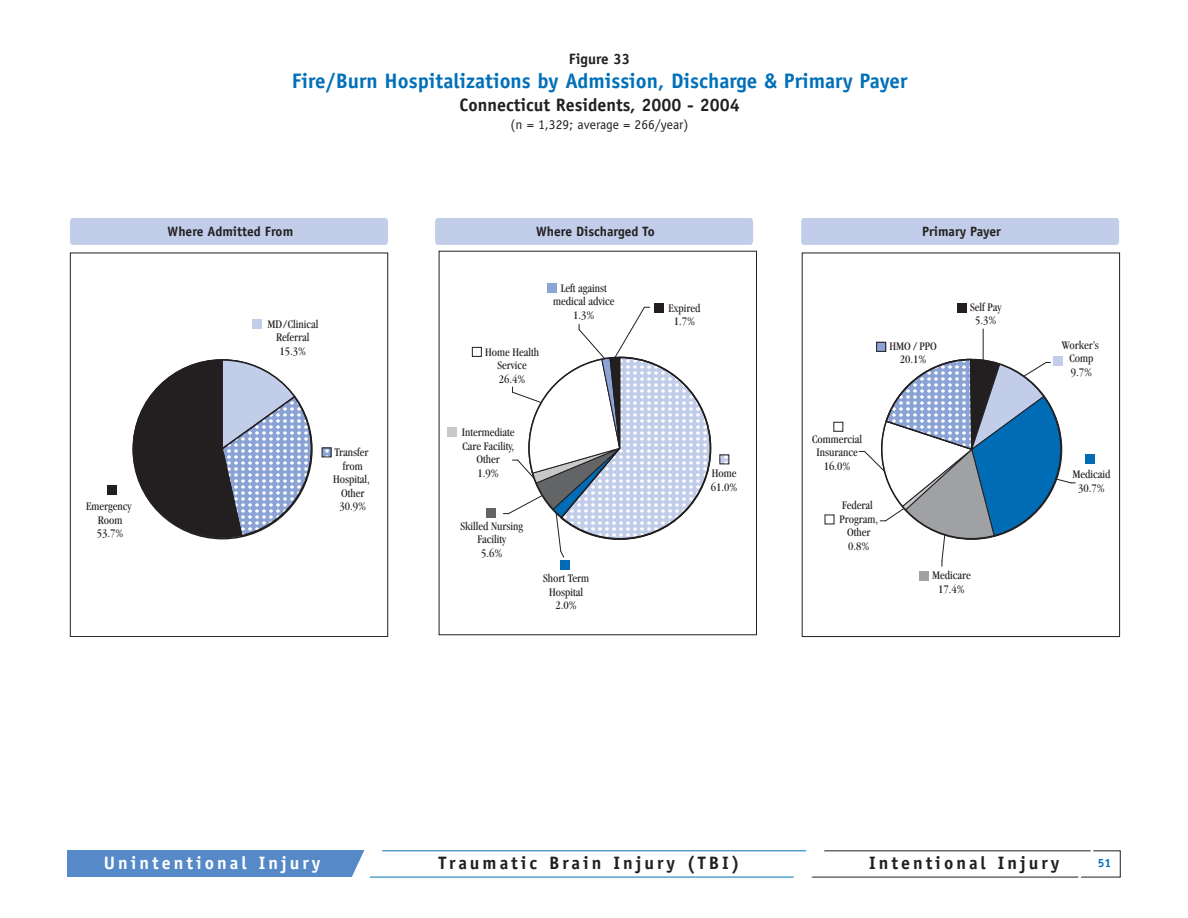
<style>
.page{position:relative;width:1188px;height:918px;background:#fff}
.page>*{position:absolute;margin:0;border:0;box-sizing:border-box;transform-origin:0 0}
.t1{font:700 21px "Officina Sans";color:#0070b9}
.t2{font:700 18px "Officina Sans";letter-spacing:.165em;color:#231f20}
.t3{font:700 18px "Officina Sans";color:#231f20}
.t4{font:700 18px "Officina Sans";letter-spacing:.165em;color:#fff}
.t5{font:700 15px "Officina Sans";color:#231f20}
.t6{font:700 13.5px "Officina Sans";color:#231f20}
.t7{font:13.5px "Officina Sans";color:#231f20}
.t8{font:condensed 12px/13.5px "Garamond";color:#231f20;text-align:center}
.t9{font:700 12px "Officina Sans";color:#0070b9}
</style>
<div class="page">
<div style="left:68px;top:850px;width:299px;height:27px;background:#5589c7"></div>
<svg style="left:352px;top:850px;width:43px;height:28px"></svg>
<svg style="left:784px;top:850px;width:53px;height:28px"></svg>
<svg style="left:1063px;top:850px;width:40px;height:28px"></svg>
<hr style="left:983px;top:329px;width:1px;height:32px;background:#231f20">
<div style="left:70px;top:218px;width:318px;height:27px;background:#c1cde9"></div>
<div style="left:435px;top:218px;width:318px;height:27px;background:#c1cde9"></div>
<div style="left:801px;top:218px;width:318px;height:27px;background:#c1cde9"></div>
<div style="left:802px;top:253px;width:318px;height:384px;border:1px solid #231f20"></div>
<div style="left:70px;top:253px;width:318px;height:384px;border:1px solid #231f20"></div>
<div style="left:107px;top:485px;width:9px;height:9px;background:#231f20"></div>
<div style="left:252px;top:319px;width:9px;height:9px;background:#c1cde9"></div>
<div style="left:654px;top:303px;width:9px;height:9px;background:#231f20"></div>
<div style="left:1053px;top:356px;width:9px;height:9px;background:#c1cde9"></div>
<div style="left:833px;top:422px;width:10px;height:10px;border:1px solid #231f20"></div>
<div style="left:920px;top:571px;width:9px;height:9px;background:#9fa1a4"></div>
<div style="left:877px;top:342px;width:9px;height:9px;background:#8ba4d5"></div>
<div style="left:876px;top:342px;width:10px;height:10px;border:1px solid #231f20"></div>
<div style="left:958px;top:303px;width:9px;height:9px;background:#231f20"></div>
<div style="left:547px;top:284px;width:9px;height:9px;background:#8ba4d5"></div>
<div style="left:472px;top:347px;width:10px;height:10px;border:1px solid #231f20"></div>
<div style="left:447px;top:428px;width:9px;height:9px;background:#c6c8ca"></div>
<div style="left:486px;top:509px;width:9px;height:9px;background:#636466"></div>
<div style="left:560px;top:561px;width:9px;height:9px;background:#006cb6"></div>
<svg style="left:722px;top:457px;width:5px;height:5px"></svg>
<svg style="left:859px;top:358px;width:216px;height:208px"></svg>
<svg style="left:503px;top:306px;width:209px;height:252px"></svg>
<svg style="left:133px;top:359px;width:180px;height:180px"></svg>
<svg style="left:324px;top:450px;width:5px;height:5px"></svg>
<div style="left:1086px;top:455px;width:9px;height:9px;background:#006cb6"></div>
<p class="t5" style="left:569px;top:53px;width:63px">Figure 33</p>
<h1 class="t1" style="left:292px;top:73px;width:617px">Fire/Burn Hospitalizations by Admission, Discharge &amp; Primary Payer</h1>
<h2 class="t3" style="left:459px;top:97px;width:282px">Connecticut Residents, 2000 - 2004</h2>
<p class="t7" style="left:511px;top:119px;width:179px">(n = 1,329; average = 266/year)</p>
<p class="t8" style="left:86px;top:500px;width:47px">Emergency<br>Room<br>53.7%</p>
<p class="t6" style="left:168px;top:226px;width:127px">Where Admitted From</p>
<p class="t6" style="left:536px;top:226px;width:120px">Where Discharged To</p>
<p class="t6" style="left:922px;top:226px;width:81px">Primary Payer</p>
<p class="t8" style="left:267px;top:318px;width:53px">MD / Clinical<br>Referral<br>15.3%</p>
<p class="t8" style="left:333px;top:447px;width:38px">Transfer from<br>Hospital,<br>Other<br>30.9%</p>
<p class="t8" style="left:485px;top:346px;width:55px">Home Health<br>Service<br>26.4%</p>
<p class="t8" style="left:553px;top:282px;width:63px">Left against medical advice<br>1.3%</p>
<p class="t8" style="left:462px;top:427px;width:54px">Intermediate<br>Care Facility,<br>Other<br>1.9%</p>
<p class="t8" style="left:460px;top:520px;width:64px">Skilled Nursing<br>Facility<br>5.6%</p>
<p class="t8" style="left:543px;top:573px;width:47px">Short Term<br>Hospital<br>2.0%</p>
<p class="t8" style="left:668px;top:302px;width:33px">Expired<br>1.7%</p>
<p class="t8" style="left:711px;top:468px;width:28px;text-align:left">Home<br>61.0%</p>
<p class="t8" style="left:889px;top:340px;width:49px">HMO / PPO<br>20.1%</p>
<p class="t8" style="left:970px;top:301px;width:33px">Self Pay<br>5.3%</p>
<p class="t8" style="left:812px;top:433px;width:51px">Commercial<br>Insurance<br>16.0%</p>
<p class="t8" style="left:839px;top:500px;width:40px">Federal<br>Program,<br>Other<br>0.8%</p>
<p class="t8" style="left:932px;top:570px;width:40px">Medicare<br>17.4%</p>
<p class="t8" style="left:1062px;top:339px;width:39px">Worker’s<br>Comp<br>9.7%</p>
<p class="t8" style="left:1072px;top:469px;width:39px">Medicaid<br>30.7%</p>
<h2 class="t4" style="left:104px;top:856px;width:218px">Unintentional Injury</h2>
<h2 class="t2" style="left:439px;top:856px;width:303px">Traumatic Brain Injury (TBI)</h2>
<h2 class="t2" style="left:869px;top:856px;width:192px">Intentional Injury</h2>
<p class="t9" style="left:1098px;top:859px;width:15px">51</p>
</div>
